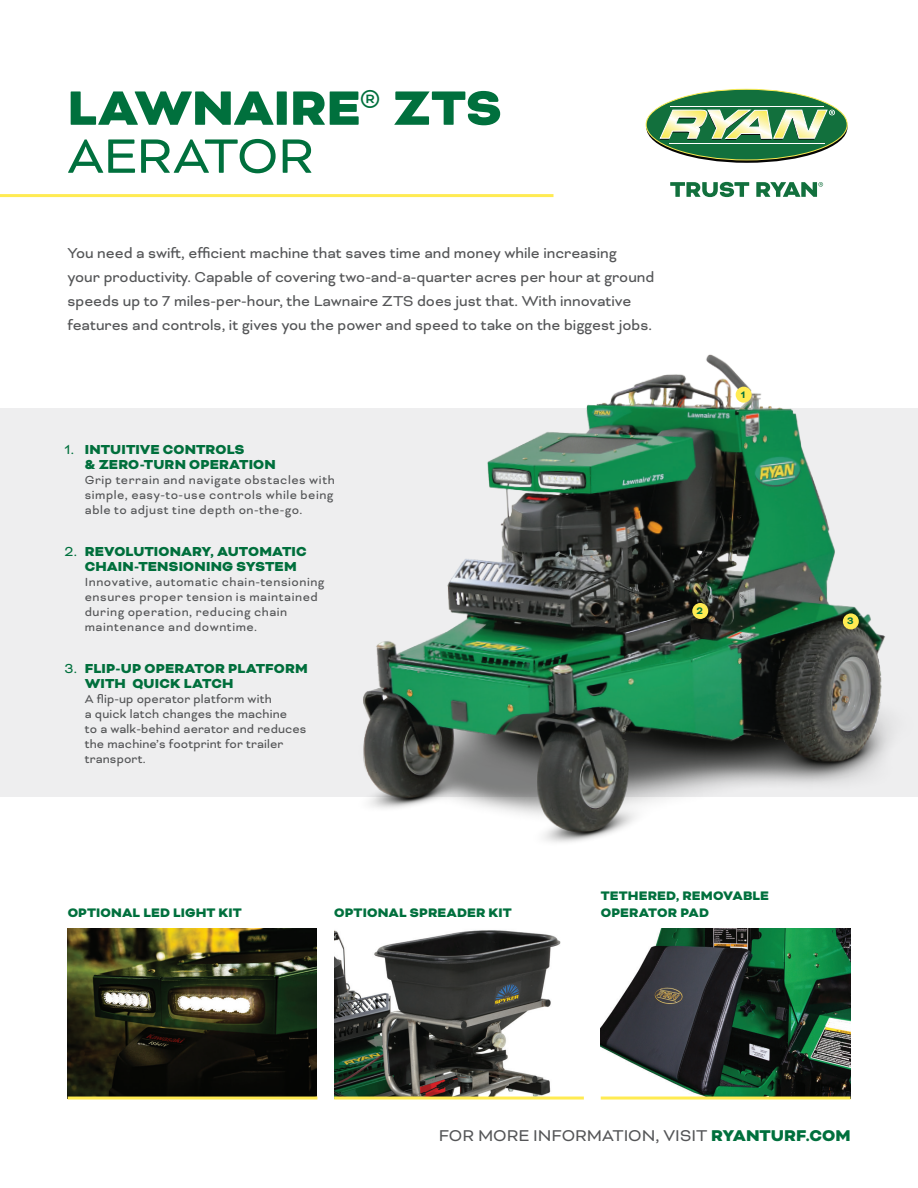
<style>
.page{position:relative;width:918px;height:1188px;background:#fff}
.page>*{position:absolute;margin:0;border:0;box-sizing:border-box;transform-origin:0 0}
.t1{font:900 55.5px/48px "Bicyclette";color:#00703d}
.t2{font:18px "Bicyclette";color:#545557}
.t3{font:16.5px/24px "Bicyclette";color:#545557}
.t4{font:900 15px/15px "Bicyclette";letter-spacing:.01em;color:#006f3c}
.t5{font:900 14.25px/17.1px "Bicyclette";letter-spacing:.01em;color:#00703d}
.t6{font:13.5px/15px "Bicyclette";letter-spacing:.035em;color:#545557;text-align:justify}
.t7{font:13.5px/15px "Bicyclette";letter-spacing:.01em;color:#545557}
.t8{font:700 10.95px "Bicyclette";color:#006f3c}
.s1{font-weight:400}
.s2{font-weight:400;color:#00703d}
.s3{font-weight:900;color:#00703d}
</style>
<div class="page">
<div style="left:0;top:408px;width:918px;height:388px;background:#eeeeef"></div>
<hr style="left:0;top:194px;width:554px;height:3px;background:#ffeb52">
<img style="left:294px;top:354px;width:624px;height:489px">
<div style="left:736px;top:387px;width:16px;height:16px;background:#ffeb52;border-radius:50%"></div>
<div style="left:843px;top:613px;width:16px;height:16px;background:#ffeb52;border-radius:50%"></div>
<div style="left:692px;top:603px;width:16px;height:16px;background:#ffeb52;border-radius:50%"></div>
<img style="left:334px;top:930px;width:250px;height:167px">
<img style="left:68px;top:928px;width:249px;height:169px">
<img style="left:601px;top:928px;width:249px;height:169px">
<hr style="left:68px;top:1097px;width:249px;height:3px;background:#ffeb52">
<hr style="left:334px;top:1097px;width:250px;height:3px;background:#ffeb52">
<hr style="left:601px;top:1097px;width:249px;height:3px;background:#ffeb52">
<svg style="left:646px;top:92px;width:201px;height:71px"></svg>
<div style="left:646px;top:89px;width:201px;height:71px;background:#12703d;border-radius:50%"></div>
<hr style="left:670px;top:106px;width:153px;height:1px;background:#fff">
<hr style="left:669px;top:143px;width:155px;height:1px;background:#fff">
<svg style="left:660px;top:110px;width:175px;height:30px"></svg>
<svg style="left:670px;top:182px;width:153px;height:15px"></svg>
<h1 class="t1" style="left:68px;top:85px;width:436px">LAWNAIRE<sup>®</sup> ZTS<br><span class="s1">AERATOR</span></h1>
<p class="t3" style="left:68px;top:241px;width:588px">You need a swift, efficient machine that saves time and money while increasing<br>your productivity. Capable of covering two-and-a-quarter acres per hour at ground speeds up to 7 miles-per-hour, the Lawnaire ZTS does just that. With innovative features and controls, it gives you the power and speed to take on the biggest jobs.</p>
<p class="t4" style="left:85px;top:442px;width:193px;text-indent:-20px"><span class="s2">1.</span> INTUITIVE CONTROLS<br>&amp; ZERO-TURN OPERATION</p>
<p class="t6" style="left:85px;top:472px;width:252px">Grip terrain and navigate obstacles with simple, easy-to-use controls while being able to adjust tine depth on-the-go.</p>
<p class="t4" style="left:85px;top:544px;width:223px;text-indent:-20px"><span class="s2">2.</span> REVOLUTIONARY, AUTOMATIC<br>CHAIN-TENSIONING SYSTEM</p>
<p class="t6" style="left:85px;top:574px;width:241px;text-align:left">Innovative, automatic chain-tensioning ensures proper tension is maintained during operation, reducing chain maintenance and downtime.</p>
<p class="t4" style="left:85px;top:661px;width:224px;text-indent:-20px"><span class="s2">3.</span> FLIP-UP OPERATOR PLATFORM<br>WITH QUICK LATCH</p>
<p class="t7" style="left:85px;top:691px;width:223px">A flip-up operator platform with<br>a quick latch changes the machine<br>to a walk-behind aerator and reduces the machine’s footprint for trailer transport.</p>
<p class="t8" style="left:741px;top:388px;width:6px">1</p>
<p class="t8" style="left:696px;top:604px;width:8px">2</p>
<p class="t5" style="left:68px;top:904px;width:176px">OPTIONAL LED LIGHT KIT</p>
<p class="t5" style="left:334px;top:904px;width:179px">OPTIONAL SPREADER KIT</p>
<p class="t5" style="left:601px;top:887px;width:170px">TETHERED, REMOVABLE<br>OPERATOR PAD</p>
<p class="t8" style="left:847px;top:615px;width:8px">3</p>
<p class="t2" style="left:439px;top:1125px;width:413px">FOR MORE INFORMATION, VISIT <span class="s3">RYANTURF.COM</span></p>
</div>
